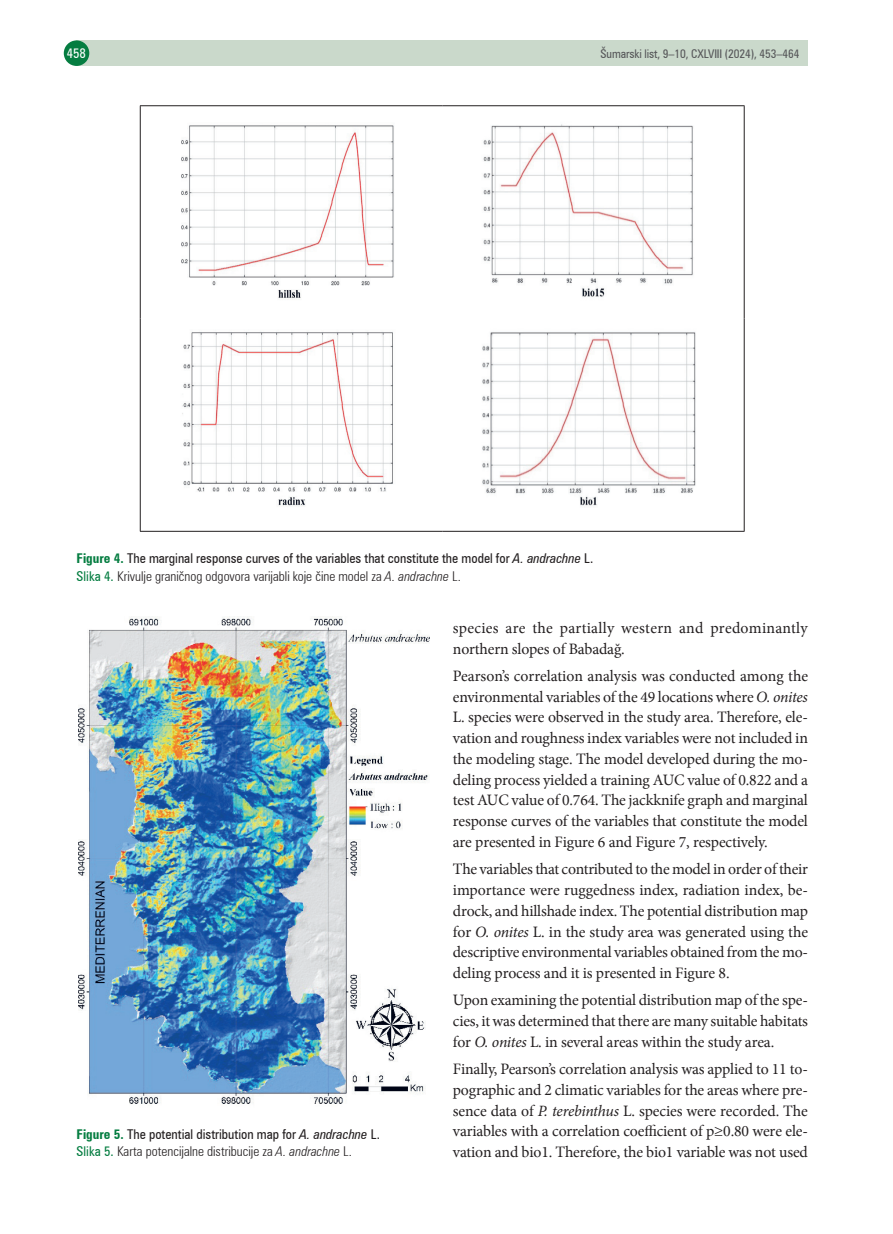
<style>
.page{position:relative;width:893px;height:1234px;background:#fff}
.page>*{position:absolute;margin:0;border:0;box-sizing:border-box;transform-origin:0 0}
.t1{font:15.75px/20.7px "Minion Pro";letter-spacing:-.01em;color:#231f20;text-align:justify}
.t2{font:15.75px/20.7px "Minion Pro";letter-spacing:.015em;color:#231f20}
.t3{font:condensed 13.5px/17.1px "Zurich BT";color:#231f20}
.t4{font:300 condensed 13.5px/17.1px "Zurich BT";color:#231f20}
.t5{font:condensed 13.5px "Zurich BT";color:#fff}
.t6{font:condensed 12px "Zurich BT";letter-spacing:-.01em;color:#57585a}
.s1{font-weight:700;color:#057d41}
.s2{font-style:italic}
.s3{color:#057d41}
.s4{font-weight:300}
.s5{font-weight:300;font-style:italic}
.s6{font-weight:400}
.s7{font-weight:400;font-style:italic}
.s8{font-weight:400;color:#057d41}
</style>
<div class="page">
<div style="left:77px;top:40px;width:731px;height:26px;background:#cad9cb"></div>
<div style="left:64px;top:40px;width:25px;height:26px;background:#057d41;border-radius:50%"></div>
<hr style="left:140px;top:106px;width:1px;height:212px;background:#231f20">
<hr style="left:140px;top:105px;width:302px;height:1px;background:#231f20">
<hr style="left:442px;top:105px;width:303px;height:1px;background:#231f20">
<hr style="left:744px;top:106px;width:1px;height:212px;background:#231f20">
<hr style="left:140px;top:318px;width:1px;height:213px;background:#231f20">
<hr style="left:140px;top:531px;width:302px;height:1px;background:#231f20">
<hr style="left:442px;top:531px;width:303px;height:1px;background:#231f20">
<hr style="left:744px;top:318px;width:1px;height:213px;background:#231f20">
<img style="left:182px;top:332px;width:211px;height:174px">
<img style="left:482px;top:332px;width:214px;height:174px">
<img style="left:78px;top:617px;width:352px;height:487px">
<img style="left:181px;top:125px;width:213px;height:174px">
<img style="left:483px;top:124px;width:210px;height:173px">
<p class="t5" style="left:67px;top:45px;width:21px">458</p>
<p class="t6" style="left:600px;top:46px;width:200px">Šumarski list, 9–10, CXLVIII (2024), 453–464</p>
<p class="t3" style="left:77px;top:550px;width:518px"><span class="s1">Figure 4.</span> The marginal response curves of the variables that constitute the model for <span class="s2">A. andrachne</span> L.<br><span class="s3">Slika 4.</span> <span class="s4">Krivulje graničnog odgovora varijabli koje čine model za</span> <span class="s5">A. andrachne</span> <span class="s4">L.</span></p>
<p class="t4" style="left:77px;top:1125px;width:305px"><span class="s1">Figure 5.</span> <span class="s6">The potential distribution map for</span> <span class="s7">A. andrachne</span> <span class="s6">L.<br></span><span class="s8">Slika 5.</span> Karta potencijalne distribucije za <span class="s2">A. andrachne</span> L.</p>
<p class="t2" style="left:453px;top:617px;width:356px">species are the partially western and predominantly northern slopes of Babadağ.</p>
<p class="t1" style="left:453px;top:665px;width:357px">Pearson’s correlation analysis was conducted among the environmental variables of the 49 locations where <span class="s2">O. onites </span>L. species were observed in the study area. Therefore, ele&shy;vation and roughness index variables were not included in the modeling stage. The model developed during the mo&shy;deling process yielded a training AUC value of 0.822 and a test AUC value of 0.764. The jackknife graph and marginal response curves of the variables that constitute the model are presented in Figure 6 and Figure 7, respectively.</p>
<p class="t1" style="left:453px;top:858px;width:357px">The variables that contributed to the model in order of their importance were ruggedness index, radiation index, be&shy;drock, and hillshade index. The potential distribution map for <span class="s2">O. onites</span> L. in the study area was generated using the descriptive environmental variables obtained from the mo&shy;deling process and it is presented in Figure 8.</p>
<p class="t1" style="left:453px;top:989px;width:357px">Upon examining the potential distribution map of the spe&shy;cies, it was determined that there are many suitable habitats for <span class="s2">O. onites</span> L. in several areas within the study area.</p>
<p class="t1" style="left:453px;top:1058px;width:357px">Finally, Pearson’s correlation analysis was applied to 11 to&shy;pographic and 2 climatic variables for the areas where pre&shy;sence data of <span class="s2">P. terebinthus</span> L. species were recorded. The variables with a correlation coefficient of p≥0.80 were ele&shy;vation and bio1. Therefore, the bio1 variable was not used</p>
</div>
